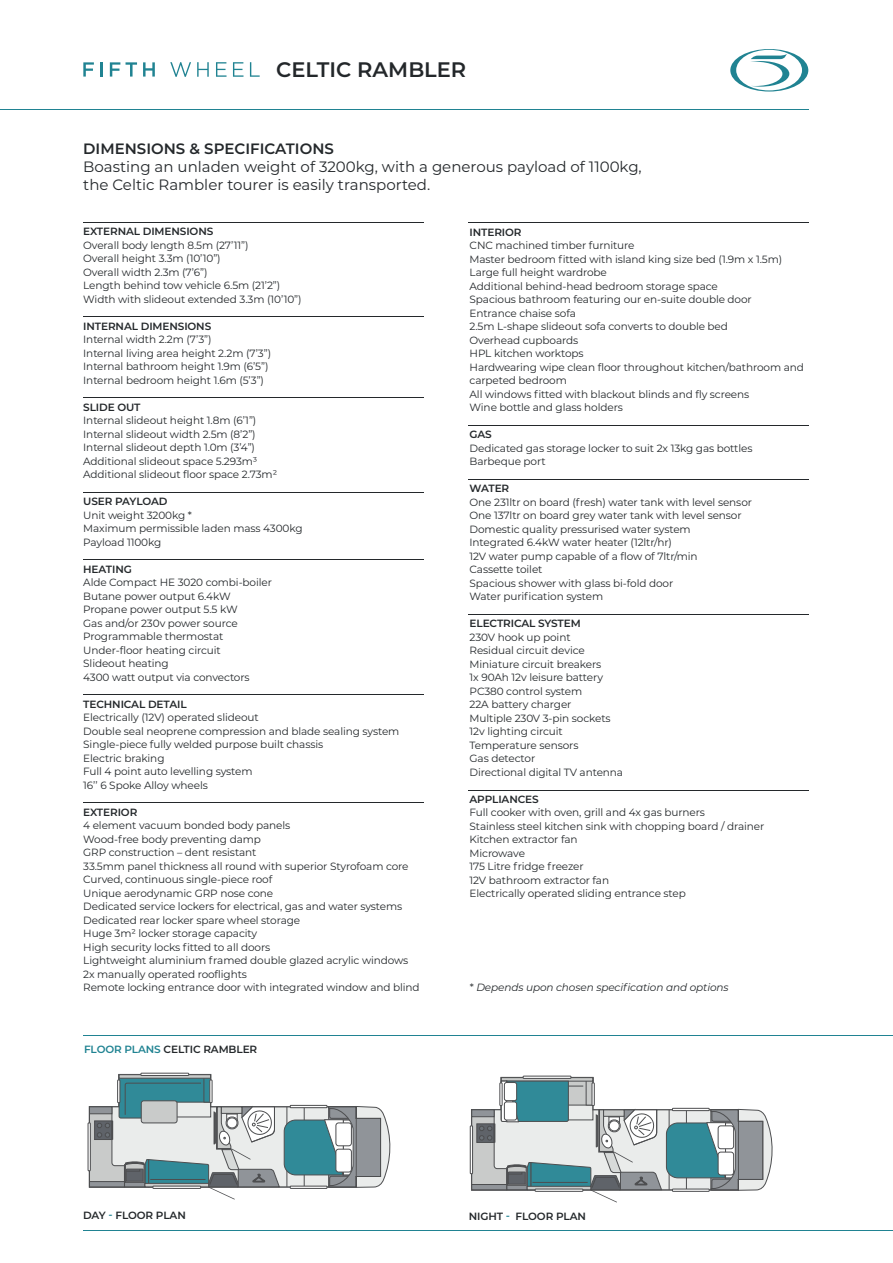
<style>
.page{position:relative;width:893px;height:1263px;background:#fff}
.page>*{position:absolute;margin:0;border:0;box-sizing:border-box;transform-origin:0 0}
.t1{font:600 21px "Montserrat";color:#23272a}
.t2{font:15px/18px "Montserrat";color:#24282b}
.t3{font:600 15px "Montserrat";color:#24282b}
.t4{font:10.5px/13.5px "Montserrat";letter-spacing:-.01em;color:#24282b}
.t5{font:600 10.5px "Montserrat";letter-spacing:-.01em;color:#24282b}
.t6{font:italic 10.5px "Montserrat";letter-spacing:-.01em;color:#24282b}
.s1{font-style:normal}
.s2{color:#208392}
</style>
<div class="page">
<svg style="left:730px;top:49px;width:78px;height:43px"></svg>
<svg style="left:233px;top:62px;width:10px;height:15px"></svg>
<svg style="left:216px;top:62px;width:11px;height:15px"></svg>
<svg style="left:250px;top:62px;width:10px;height:15px"></svg>
<svg style="left:197px;top:62px;width:12px;height:15px"></svg>
<svg style="left:170px;top:62px;width:21px;height:15px"></svg>
<svg style="left:126px;top:62px;width:11px;height:15px"></svg>
<svg style="left:83px;top:62px;width:11px;height:15px"></svg>
<hr style="left:100px;top:62px;width:3px;height:15px;background:#208392">
<svg style="left:143px;top:62px;width:12px;height:15px"></svg>
<svg style="left:110px;top:62px;width:10px;height:15px"></svg>
<hr style="left:0;top:109px;width:808px;height:1px;background:#208392">
<hr style="left:83px;top:222px;width:340px;height:1px;background:#24282b">
<hr style="left:468px;top:222px;width:340px;height:1px;background:#24282b">
<hr style="left:83px;top:316px;width:340px;height:1px;background:#24282b">
<hr style="left:84px;top:1230px;width:809px;height:1px;background:#208392">
<hr style="left:83px;top:397px;width:340px;height:1px;background:#24282b">
<hr style="left:83px;top:492px;width:340px;height:1px;background:#24282b">
<hr style="left:83px;top:559px;width:340px;height:1px;background:#24282b">
<hr style="left:83px;top:694px;width:340px;height:1px;background:#24282b">
<hr style="left:83px;top:802px;width:340px;height:1px;background:#24282b">
<hr style="left:83px;top:1035px;width:810px;height:1px;background:#208392">
<hr style="left:468px;top:425px;width:340px;height:1px;background:#24282b">
<hr style="left:468px;top:479px;width:340px;height:1px;background:#24282b">
<hr style="left:468px;top:614px;width:340px;height:1px;background:#24282b">
<hr style="left:468px;top:790px;width:340px;height:1px;background:#24282b">
<div style="left:88px;top:1123px;width:2px;height:48px;border:1px solid #4d4e50"></div>
<svg style="left:89px;top:1074px;width:302px;height:125px"></svg>
<svg style="left:221px;top:1107px;width:21px;height:6px"></svg>
<svg style="left:145px;top:1183px;width:64px;height:4px"></svg>
<div style="left:204px;top:1075px;width:7px;height:27px;background:#308a98"></div>
<div style="left:204px;top:1074px;width:7px;height:28px;border:1px solid #4d4e50"></div>
<div style="left:210px;top:1080px;width:2px;height:23px;border:1px solid #4d4e50"></div>
<div style="left:141px;top:1101px;width:36px;height:22px;background:#c9cbca;border-radius:3px"></div>
<div style="left:141px;top:1101px;width:36px;height:22px;border:1px solid #4d4e50;border-radius:3px"></div>
<svg style="left:119px;top:1074px;width:92px;height:4px"></svg>
<div style="left:141px;top:1073px;width:48px;height:2px;border:1px solid #4d4e50"></div>
<div style="left:117px;top:1080px;width:3px;height:23px;border:1px solid #4d4e50"></div>
<div style="left:290px;top:1105px;width:37px;height:3px;border:1px solid #4d4e50"></div>
<div style="left:290px;top:1186px;width:37px;height:2px;border:1px solid #4d4e50"></div>
<div style="left:153px;top:1186px;width:48px;height:2px;border:1px solid #4d4e50"></div>
<div style="left:89px;top:1107px;width:23px;height:7px;background:#909499;border:1px solid #4d4e50"></div>
<svg style="left:89px;top:1181px;width:36px;height:6px"></svg>
<div style="left:470px;top:1126px;width:3px;height:48px;border:1px solid #4d4e50"></div>
<div style="left:523px;top:1076px;width:48px;height:2px;border:1px solid #4d4e50"></div>
<svg style="left:471px;top:1077px;width:302px;height:125px"></svg>
<div style="left:504px;top:1082px;width:13px;height:18px;background:#fff;border-radius:2px"></div>
<div style="left:504px;top:1082px;width:13px;height:19px;border:1px solid #4d4e50;border-radius:2px"></div>
<div style="left:504px;top:1102px;width:13px;height:18px;background:#fff;border-radius:2px"></div>
<div style="left:504px;top:1102px;width:13px;height:18px;border:1px solid #4d4e50;border-radius:2px"></div>
<div style="left:500px;top:1083px;width:2px;height:23px;border:1px solid #4d4e50"></div>
<h1 class="t1" style="left:276px;top:54px;width:192px">CELTIC RAMBLER</h1>
<h2 class="t3" style="left:83px;top:138px;width:252px">DIMENSIONS &amp; SPECIFICATIONS</h2>
<h2 class="t2" style="left:83px;top:157px;width:560px">Boasting an unladen weight of 3200kg, with a generous payload of 1100kg, the Celtic Rambler tourer is easily transported.</h2>
<p class="t5" style="left:83px;top:224px;width:132px">EXTERNAL DIMENSIONS</p>
<p class="t4" style="left:83px;top:238px;width:220px">Overall body length 8.5m (27’11”)<br>Overall height 3.3m (10’10”)<br>Overall width 2.3m (7’6”)<br>Length behind tow vehicle 6.5m (21’2”)<br>Width with slideout extended 3.3m (10’10”)</p>
<p class="t5" style="left:83px;top:318px;width:130px">INTERNAL DIMENSIONS</p>
<p class="t4" style="left:83px;top:332px;width:189px">Internal width 2.2m (7’3”)<br>Internal living area height 2.2m (7’3”)<br>Internal bathroom height 1.9m (6’5”)<br>Internal bedroom height 1.6m (5’3”)</p>
<p class="t5" style="left:83px;top:399px;width:59px">SLIDE OUT</p>
<p class="t4" style="left:83px;top:413px;width:195px">Internal slideout height 1.8m (6’1”)<br>Internal slideout width 2.5m (8’2”)<br>Internal slideout depth 1.0m (3’4”)<br>Additional slideout space 5.293m³<br>Additional slideout floor space 2.73m²</p>
<p class="t5" style="left:83px;top:494px;width:86px">USER PAYLOAD</p>
<p class="t4" style="left:83px;top:508px;width:221px">Unit weight 3200kg *<br>Maximum permissible laden mass 4300kg<br>Payload 1100kg</p>
<p class="t5" style="left:83px;top:561px;width:50px">HEATING</p>
<p class="t4" style="left:83px;top:575px;width:190px">Alde Compact HE 3020 combi-boiler<br>Butane power output 6.4kW<br>Propane power output 5.5 kW<br>Gas and/or 230v power source<br>Programmable thermostat<br>Under-floor heating circuit<br>Slideout heating<br>4300 watt output via convectors</p>
<p class="t5" style="left:83px;top:696px;width:105px">TECHNICAL DETAIL</p>
<p class="t4" style="left:83px;top:710px;width:318px">Electrically (12V) operated slideout<br>Double seal neoprene compression and blade sealing system Single-piece fully welded purpose built chassis<br>Electric braking<br>Full 4 point auto levelling system<br>16’’ 6 Spoke Alloy wheels</p>
<p class="t5" style="left:83px;top:804px;width:56px">EXTERIOR</p>
<p class="t4" style="left:83px;top:818px;width:338px">4 element vacuum bonded body panels<br>Wood-free body preventing damp<br>GRP construction – dent resistant<br>33.5mm panel thickness all round with superior Styrofoam core Curved, continuous single-piece roof<br>Unique aerodynamic GRP nose cone<br>Dedicated service lockers for electrical, gas and water systems Dedicated rear locker spare wheel storage<br>Huge 3m² locker storage capacity<br>High security locks fitted to all doors<br>Lightweight aluminium framed double glazed acrylic windows 2x manually operated rooflights<br>Remote locking entrance door with integrated window and blind</p>
<p class="t5" style="left:470px;top:225px;width:54px">INTERIOR</p>
<p class="t4" style="left:470px;top:238px;width:336px">CNC machined timber furniture<br>Master bedroom fitted with island king size bed (1.9m x 1.5m)<br>Large full height wardrobe<br>Additional behind-head bedroom storage space<br>Spacious bathroom featuring our en-suite double door<br>Entrance chaise sofa<br>2.5m L-shape slideout sofa converts to double bed<br>Overhead cupboards<br>HPL kitchen worktops<br>Hardwearing wipe clean floor throughout kitchen/bathroom and carpeted bedroom<br>All windows fitted with blackout blinds and fly screens<br>Wine bottle and glass holders</p>
<p class="t5" style="left:470px;top:427px;width:24px">GAS</p>
<p class="t4" style="left:470px;top:441px;width:284px">Dedicated gas storage locker to suit 2x 13kg gas bottles<br>Barbeque port</p>
<p class="t5" style="left:470px;top:481px;width:41px">WATER</p>
<p class="t4" style="left:470px;top:495px;width:284px">One 231ltr on board (fresh) water tank with level sensor One 137ltr on board grey water tank with level sensor Domestic quality pressurised water system<br>Integrated 6.4kW water heater (12ltr/hr)<br>12V water pump capable of a flow of 7ltr/min<br>Cassette toilet<br>Spacious shower with glass bi-fold door<br>Water purification system</p>
<p class="t5" style="left:470px;top:616px;width:113px">ELECTRICAL SYSTEM</p>
<p class="t4" style="left:470px;top:630px;width:155px">230V hook up point<br>Residual circuit device<br>Miniature circuit breakers<br>1x 90Ah 12v leisure battery<br>PC380 control system<br>22A battery charger<br>Multiple 230V 3-pin sockets<br>12v lighting circuit<br>Temperature sensors<br>Gas detector<br>Directional digital TV antenna</p>
<p class="t5" style="left:470px;top:792px;width:71px">APPLIANCES</p>
<p class="t4" style="left:470px;top:805px;width:296px">Full cooker with oven, grill and 4x gas burners<br>Stainless steel kitchen sink with chopping board / drainer Kitchen extractor fan<br>Microwave<br>175 Litre fridge freezer<br>12V bathroom extractor fan<br>Electrically operated sliding entrance step</p>
<p class="t6" style="left:470px;top:980px;width:260px"><span class="s1">*</span> Depends upon chosen specification and options</p>
<p class="t5" style="left:84px;top:1042px;width:175px"><span class="s2">FLOOR PLANS</span> CELTIC RAMBLER</p>
<p class="t5" style="left:83px;top:1208px;width:104px">DAY <span class="s2">-</span> FLOOR PLAN</p>
<p class="t5" style="left:469px;top:1208px;width:119px">NIGHT <span class="s2">-</span> FLOOR PLAN</p>
</div>
